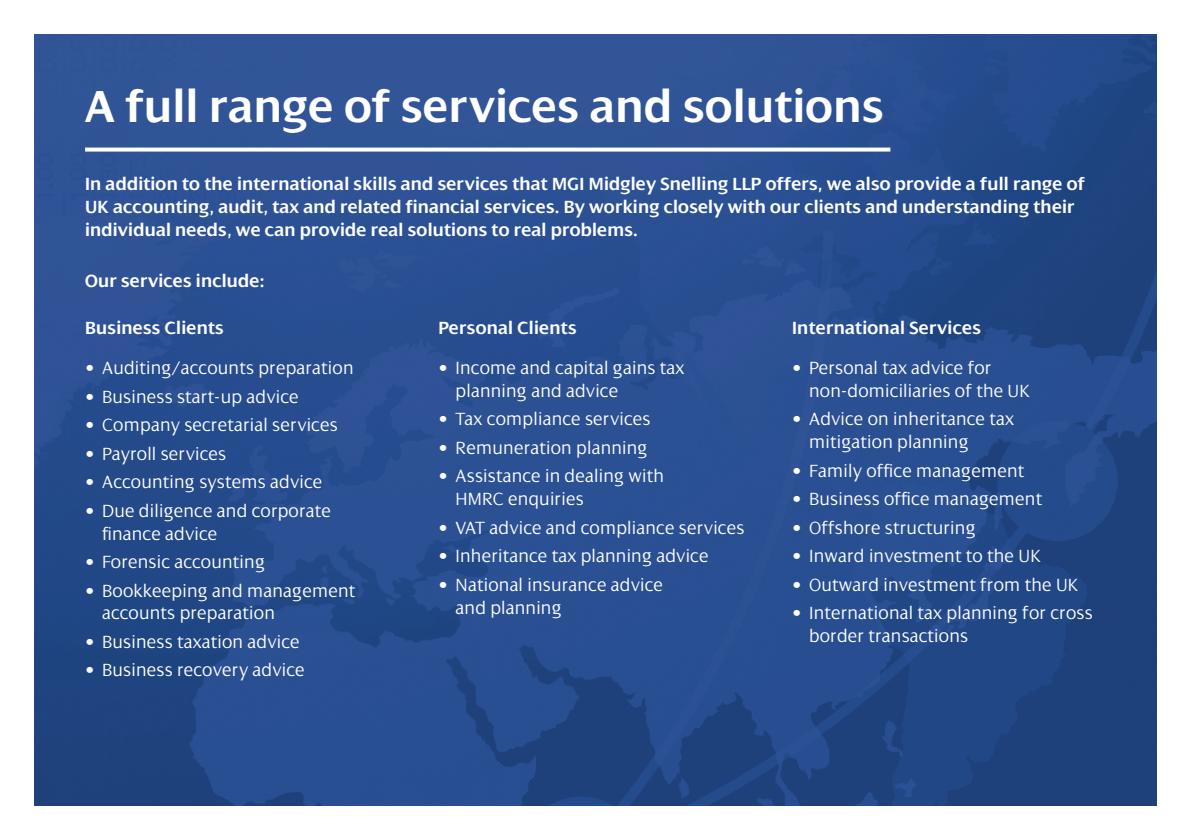
<style>
.page{position:relative;width:1191px;height:840px;background:#fff}
.page>*{position:absolute;margin:0;border:0;box-sizing:border-box;transform-origin:0 0}
.t1{font:600 48px "Dialog";letter-spacing:.01em;color:#fff}
.t2{font:300 19px/22.8px "Dialog";letter-spacing:.01em;color:#fff}
.t3{font:600 19px/22.8px "Dialog";letter-spacing:.01em;color:#fff}
</style>
<div class="page">
<img style="left:34px;top:34px;width:1123px;height:771px">
<svg style="left:85px;top:147px;width:805px;height:4px"></svg>
<h1 class="t1" style="left:85px;top:80px;width:800px">A full range of services and solutions</h1>
<p class="t3" style="left:85px;top:173px;width:1001px">In addition to the international skills and services that MGI Midgley Snelling LLP offers, we also provide a full range of<br>UK accounting, audit, tax and related financial services. By working closely with our clients and understanding their individual needs, we can provide real solutions to real problems.</p>
<p class="t3" style="left:85px;top:270px;width:181px">Our services include:</p>
<p class="t3" style="left:85px;top:317px;width:140px">Business Clients</p>
<p class="t2" style="left:85px;top:356px;width:270px">• Auditing/accounts preparation</p>
<p class="t2" style="left:85px;top:385px;width:215px">• Business start-up advice</p>
<p class="t2" style="left:85px;top:413px;width:254px">• Company secretarial services</p>
<p class="t2" style="left:85px;top:442px;width:143px">• Payroll services</p>
<p class="t2" style="left:85px;top:470px;width:239px">• Accounting systems advice</p>
<p class="t2" style="left:102px;top:499px;width:230px;text-indent:-17px">• Due diligence and corporate finance advice</p>
<p class="t2" style="left:85px;top:550px;width:181px">• Forensic accounting</p>
<p class="t2" style="left:102px;top:578px;width:255px;text-indent:-17px">• Bookkeeping and management accounts preparation</p>
<p class="t2" style="left:85px;top:630px;width:216px">• Business taxation advice</p>
<p class="t2" style="left:85px;top:658px;width:221px">• Business recovery advice</p>
<p class="t3" style="left:792px;top:317px;width:190px">International Services</p>
<p class="t2" style="left:809px;top:356px;width:222px;text-indent:-17px">• Personal tax advice for non-domiciliaries of the UK</p>
<p class="t2" style="left:809px;top:408px;width:206px;text-indent:-17px">• Advice on inheritance tax mitigation planning</p>
<p class="t2" style="left:792px;top:459px;width:234px">• Family office management</p>
<p class="t2" style="left:792px;top:487px;width:251px">• Business office management</p>
<p class="t2" style="left:792px;top:516px;width:185px">• Offshore structuring</p>
<p class="t2" style="left:792px;top:544px;width:250px">• Inward investment to the UK</p>
<p class="t2" style="left:792px;top:573px;width:288px">• Outward investment from the UK</p>
<p class="t2" style="left:809px;top:601px;width:285px;text-indent:-17px">• International tax planning for cross border transactions</p>
<p class="t3" style="left:438px;top:317px;width:139px">Personal Clients</p>
<p class="t2" style="left:455px;top:356px;width:230px;text-indent:-17px">• Income and capital gains tax planning and advice</p>
<p class="t2" style="left:438px;top:408px;width:213px">• Tax compliance services</p>
<p class="t2" style="left:438px;top:436px;width:210px">• Remuneration planning</p>
<p class="t2" style="left:455px;top:464px;width:210px;text-indent:-17px">• Assistance in dealing with<br>HMRC enquiries</p>
<p class="t2" style="left:438px;top:516px;width:307px">• VAT advice and compliance services</p>
<p class="t2" style="left:438px;top:544px;width:271px">• Inheritance tax planning advice</p>
<p class="t2" style="left:455px;top:573px;width:209px;text-indent:-17px">• National insurance advice and planning</p>
</div>
